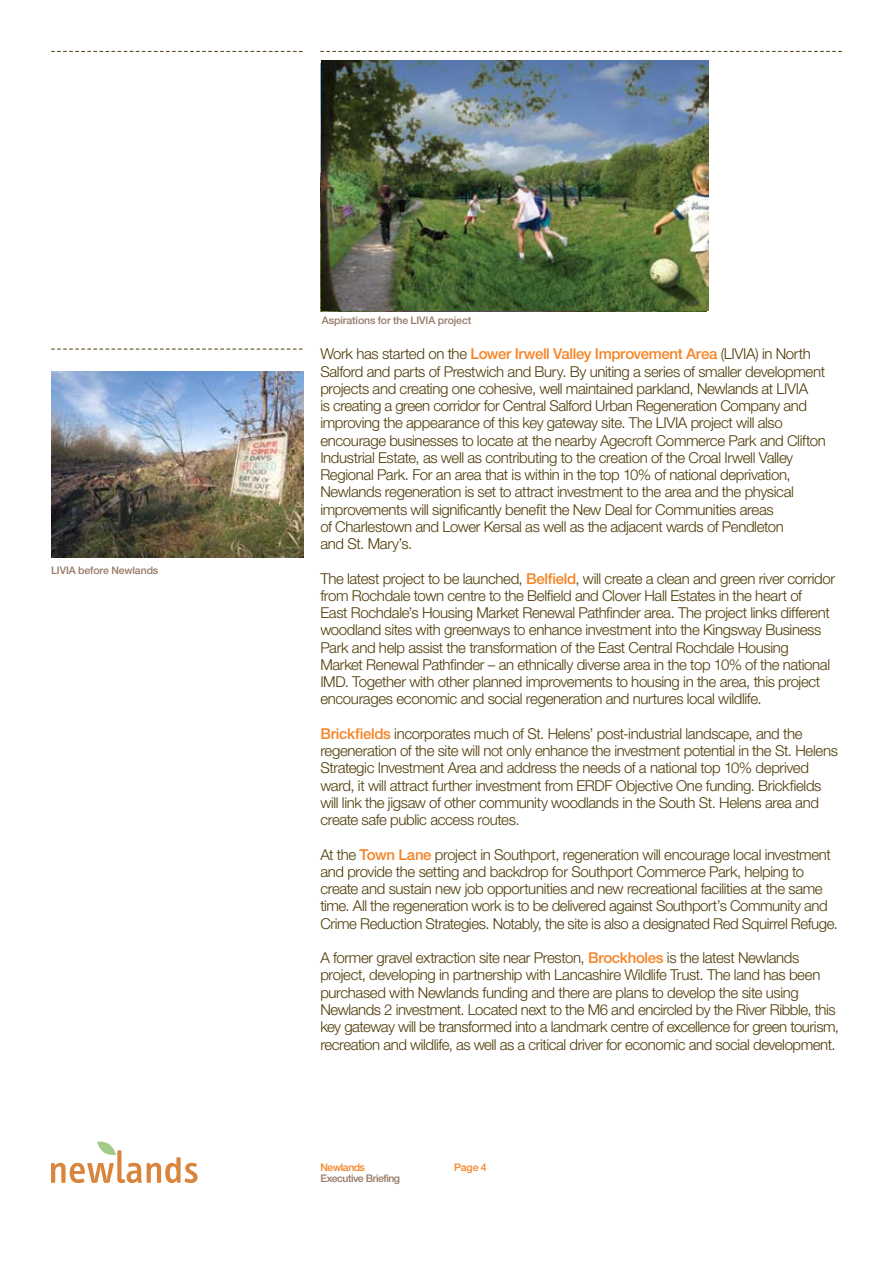
<style>
.page{position:relative;width:893px;height:1263px;background:#fff}
.page>*{position:absolute;margin:0;border:0;box-sizing:border-box;transform-origin:0 0}
.t1{font:300 15px/17.2px "Helvetica Neue LT Std";letter-spacing:-.025em;color:#4f3b07}
.t2{font:500 10.5px "Helvetica Neue LT Std";letter-spacing:-.01em;color:#967a66}
.t3{font:500 10.5px "Helvetica Neue LT Std";letter-spacing:-.05em;color:#967a66}
.t4{font:500 10.5px "Helvetica Neue LT Std";letter-spacing:-.035em;color:#f58426}
.s1{font-weight:500;color:#f58426}
</style>
<div class="page">
<svg style="left:51px;top:1141px;width:147px;height:42px"></svg>
<svg style="left:51px;top:51px;width:251px;height:1px"></svg>
<svg style="left:321px;top:51px;width:521px;height:1px"></svg>
<svg style="left:51px;top:349px;width:251px;height:1px"></svg>
<img style="left:322px;top:61px;width:387px;height:249px">
<img style="left:51px;top:371px;width:252px;height:186px">
<p class="t2" style="left:51px;top:564px;width:109px">LIVIA before Newlands</p>
<p class="t2" style="left:322px;top:314px;width:151px">Aspirations for the LIVIA project</p>
<p class="t1" style="left:320px;top:345px;width:507px">Work has started on the <span class="s1">Lower Irwell Valley Improvement Area</span> (LIVIA) in North Salford and parts of Prestwich and Bury. By uniting a series of smaller development projects and creating one cohesive, well maintained parkland, Newlands at LIVIA<br>is creating a green corridor for Central Salford Urban Regeneration Company and improving the appearance of this key gateway site. The LIVIA project will also encourage businesses to locate at the nearby Agecroft Commerce Park and Clifton Industrial Estate, as well as contributing to the creation of the Croal Irwell Valley Regional Park. For an area that is within in the top 10% of national deprivation, Newlands regeneration is set to attract investment to the area and the physical improvements will significantly benefit the New Deal for Communities areas<br>of Charlestown and Lower Kersal as well as the adjacent wards of Pendleton<br>and St. Mary’s.</p>
<p class="t1" style="left:320px;top:569px;width:516px">The latest project to be launched, <span class="s1">Belfield</span>, will create a clean and green river corridor from Rochdale town centre to the Belfield and Clover Hall Estates in the heart of<br>East Rochdale’s Housing Market Renewal Pathfinder area. The project links different woodland sites with greenways to enhance investment into the Kingsway Business Park and help assist the transformation of the East Central Rochdale Housing Market Renewal Pathfinder – an ethnically diverse area in the top 10% of the national IMD. Together with other planned improvements to housing in the area, this project encourages economic and social regeneration and nurtures local wildlife.</p>
<p class="t1" style="left:320px;top:725px;width:519px"><span class="s1">Brickfields</span> incorporates much of St. Helens’ post-industrial landscape, and the regeneration of the site will not only enhance the investment potential in the St. Helens Strategic Investment Area and address the needs of a national top 10% deprived ward, it will attract further investment from ERDF Objective One funding. Brickfields will link the jigsaw of other community woodlands in the South St. Helens area and create safe public access routes.</p>
<p class="t1" style="left:320px;top:845px;width:519px">At the <span class="s1">Town Lane</span> project in Southport, regeneration will encourage local investment and provide the setting and backdrop for Southport Commerce Park, helping to create and sustain new job opportunities and new recreational facilities at the same time. All the regeneration work is to be delivered against Southport’s Community and Crime Reduction Strategies. Notably, the site is also a designated Red Squirrel Refuge.</p>
<p class="t1" style="left:320px;top:949px;width:520px">A former gravel extraction site near Preston, <span class="s1">Brockholes</span> is the latest Newlands project, developing in partnership with Lancashire Wildlife Trust. The land has been purchased with Newlands funding and there are plans to develop the site using Newlands 2 investment. Located next to the M6 and encircled by the River Ribble, this key gateway will be transformed into a landmark centre of excellence for green tourism, recreation and wildlife, as well as a critical driver for economic and social development.</p>
<p class="t4" style="left:321px;top:1161px;width:46px">Newlands</p>
<p class="t4" style="left:454px;top:1161px;width:34px">Page 4</p>
<p class="t3" style="left:321px;top:1172px;width:81px">Executive Briefing</p>
</div>
